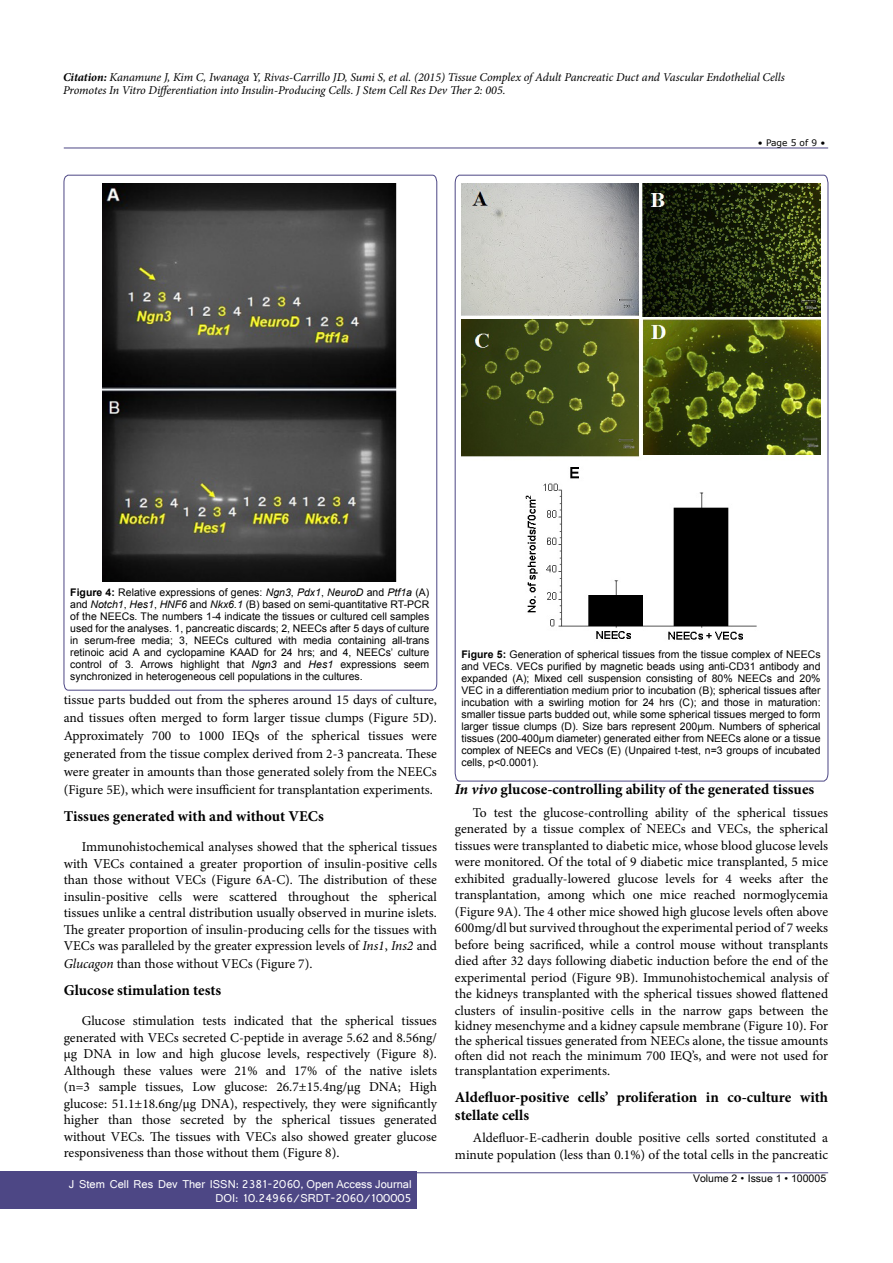
<style>
.page{position:relative;width:893px;height:1263px;background:#fff}
.page>*{position:absolute;margin:0;border:0;box-sizing:border-box;transform-origin:0 0}
.t1{font:700 15px/18px "Minion Pro";color:#000}
.t2{font:13.5px/16.5px "Minion Pro";color:#000;text-align:justify}
.t3{font:italic 12px/13.5px "Minion Pro";letter-spacing:-.01em;color:#000}
.t4{font:12px/14.2px "Shruti";color:#fff;text-align:right}
.t5{font:10.5px/12px "Arial";color:#000;text-align:justify}
.t6{font:10.5px "Arial Unicode MS";color:#000}
.t7{font:9px "MS Reference Sans Serif";color:#000}
.s1{font-weight:700}
.s2{font-style:italic}
.s3{font-family:"Batang"}
</style>
<div class="page">
<hr style="left:64px;top:148px;width:764px;height:1px;background:#4d4785">
<hr style="left:64px;top:1172px;width:764px;height:1px;background:#4d4785">
<div style="left:0;top:1171px;width:417px;height:38px;background:#4d4785"></div>
<svg style="left:64px;top:175px;width:373px;height:515px"></svg>
<svg style="left:455px;top:175px;width:373px;height:606px"></svg>
<img style="left:103px;top:183px;width:294px;height:398px">
<img style="left:461px;top:183px;width:360px;height:461px">
<p class="t3" style="left:63px;top:70px;width:723px"><span class="s1">Citation:</span> Kanamune J, Kim C, Iwanaga Y, Rivas-Carrillo JD, Sumi S, et al. (2015) Tissue Complex of Adult Pancreatic Duct and Vascular Endothelial Cells<br>Promotes In Vitro Differentiation into Insulin-Producing Cells. J Stem Cell Res Dev Ther 2: 005.</p>
<p class="t7" style="left:758px;top:137px;width:69px">• Page 5 of 9 •</p>
<p class="t5" style="left:70px;top:586px;width:361px"><span class="s1">Figure 4:</span> Relative expressions of genes: <span class="s2">Ngn3</span>, <span class="s2">Pdx1</span>, <span class="s2">NeuroD</span> and <span class="s2">Ptf1a</span> (A) and <span class="s2">Notch1</span>, <span class="s2">Hes1</span>, <span class="s2">HNF6</span> and <span class="s2">Nkx6.1</span> (B) based on semi-quantitative RT-PCR of the NEECs. The numbers 1-4 indicate the tissues or cultured cell samples used for the analyses. 1, pancreatic discards; 2, NEECs after 5 days of culture in serum-free media; 3, NEECs cultured with media containing all-trans retinoic acid A and cyclopamine KAAD for 24 hrs; and 4, NEECs’ culture control of 3. Arrows highlight that <span class="s2">Ngn3</span> and <span class="s2">Hes1</span> expressions seem synchronized in heterogeneous cell populations in the cultures.</p>
<p class="t2" style="left:64px;top:691px;width:375px;line-height:18px">tissue parts budded out from the spheres around 15 days of culture, and tissues often merged to form larger tissue clumps (Figure 5D).<br>Approximately 700 to 1000 IEQs of the spherical tissues were generated from the tissue complex derived from 2-3 pancreata. These were greater in amounts than those generated solely from the NEECs (Figure 5E), which were insufficient for transplantation experiments.</p>
<p class="t1" style="left:64px;top:807px;width:262px">Tissues generated with and without VECs</p>
<p class="t2" style="left:64px;top:839px;width:375px;text-indent:18px">Immunohistochemical analyses showed that the spherical tissues with VECs contained a greater proportion of insulin-positive cells than those without VECs (Figure 6A-C). The distribution of these insulin-positive cells were scattered throughout the spherical tissues unlike a central distribution usually observed in murine islets.<br>The greater proportion of insulin-producing cells for the tissues with VECs was paralleled by the greater expression levels of <span class="s2">Ins1</span>, <span class="s2">Ins2</span> and</p>
<p class="t2" style="left:64px;top:956px;width:250px"><span class="s2">Glucagon</span> than those without VECs (Figure 7).</p>
<p class="t1" style="left:64px;top:981px;width:159px">Glucose stimulation tests</p>
<p class="t2" style="left:64px;top:1013px;width:375px;text-indent:18px">Glucose stimulation tests indicated that the spherical tissues generated with VECs secreted C-peptide in average 5.62 and 8.56ng/ μg DNA in low and high glucose levels, respectively (Figure 8).<br>Although these values were 21% and 17% of the native islets (n=3 sample tissues, Low glucose: 26.7±15.4ng/μg DNA; High glucose: 51.1±18.6ng/μg DNA), respectively, they were significantly higher than those secreted by the spherical tissues generated without VECs. The tissues with VECs also showed greater glucose responsiveness than those without them (Figure 8).</p>
<p class="t4" style="left:69px;top:1176px;width:344px">J Stem Cell Res Dev Ther ISSN: 2381-2060, Open Access Journal<br>DOI: 10.24966/SRDT-2060/100005</p>
<p class="t5" style="left:461px;top:648px;width:361px"><span class="s1">Figure 5:</span> Generation of spherical tissues from the tissue complex of NEECs and VECs. VECs purified by magnetic beads using anti-CD31 antibody and expanded (A); Mixed cell suspension consisting of 80% NEECs and 20% VEC in a differentiation medium prior to incubation (B); spherical tissues after incubation with a swirling motion for 24 hrs (C); and those in maturation: smaller tissue parts budded out, while some spherical tissues merged to form larger tissue clumps (D). Size bars represent 200μm. Numbers of spherical tissues (200-400μm diameter) generated either from NEECs alone or a tissue complex of NEECs and VECs (E) (Unpaired t-test, n=3 groups of incubated cells, p&lt;0.0001).</p>
<p class="t1" style="left:455px;top:780px;width:361px"><span class="s2">In vivo</span> glucose-controlling ability of the generated tissues</p>
<p class="t2" style="left:455px;top:804px;width:375px;text-indent:18px">To test the glucose-controlling ability of the spherical tissues generated by a tissue complex of NEECs and VECs, the spherical tissues were transplanted to diabetic mice, whose blood glucose levels were monitored. Of the total of 9 diabetic mice transplanted, 5 mice exhibited gradually-lowered glucose levels for 4 weeks after the transplantation, among which one mice reached normoglycemia (Figure 9A). The 4 other mice showed high glucose levels often above 600mg/dl but survived throughout the experimental period of 7 weeks before being sacrificed, while a control mouse without transplants died after 32 days following diabetic induction before the end of the experimental period (Figure 9B). Immunohistochemical analysis of the kidneys transplanted with the spherical tissues showed flattened clusters of insulin-positive cells in the narrow gaps between the</p>
<p class="t2" style="left:455px;top:1018px;width:375px;line-height:15px">kidney mesenchyme and a kidney capsule membrane (Figure 10). For the spherical tissues generated from NEECs alone, the tissue amounts often did not reach the minimum 700 IEQ’s, and were not used for transplantation experiments.</p>
<p class="t1" style="left:455px;top:1088px;width:375px">Aldefluor-positive cells’ proliferation in co-culture with stellate cells</p>
<p class="t2" style="left:455px;top:1130px;width:375px;text-align:right">Aldefluor-E-cadherin double positive cells sorted constituted a minute population (less than 0.1%) of the total cells in the pancreatic</p>
<p class="t6" style="left:693px;top:1170px;width:135px">Volume 2 <span class="s3">•</span> Issue 1 • 100005</p>
</div>
